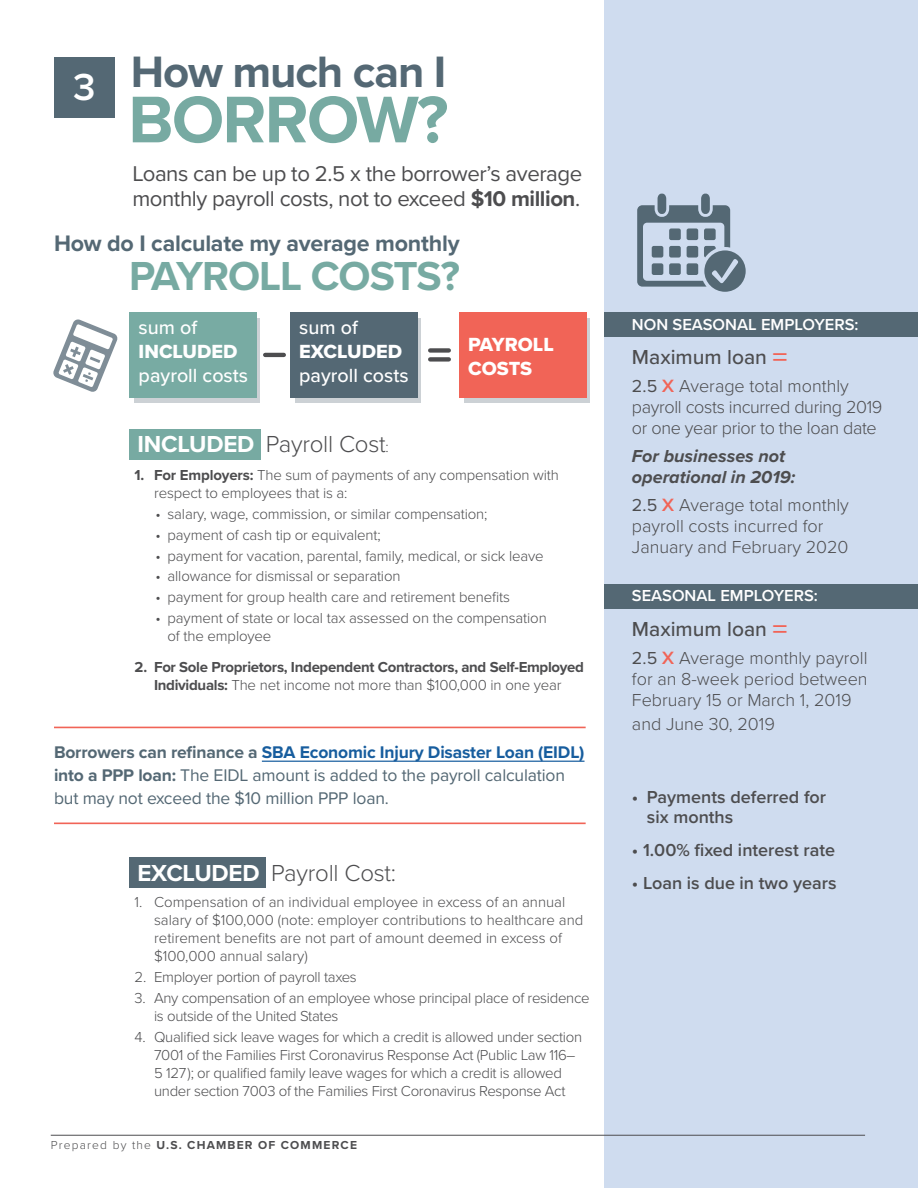
<style>
.page{position:relative;width:918px;height:1188px;background:#fff}
.page>*{position:absolute;margin:0;border:0;box-sizing:border-box;transform-origin:0 0}
.t1{font:700 68.4px "Proxima Nova";letter-spacing:-.025em;color:#77aaa2}
.t2{font:700 45.6px "Proxima Nova";letter-spacing:-.025em;color:#546874}
.t3{font:700 42px "Proxima Nova";letter-spacing:-.025em;color:#77aaa2}
.t4{font:600 39px "Proxima Nova";color:#fff}
.t5{font:300 24px "Proxima Nova";letter-spacing:-.01em;color:#4d4d4f}
.t6{font:700 23.25px "Proxima Nova";letter-spacing:-.01em;color:#546874}
.t7{font:22.2px/25.5px "Proxima Nova";letter-spacing:-.02em;color:#4d4d4f}
.t8{font:500 21px "Proxima Nova";color:#4d4d4f}
.t9{font:500 19.65px "Proxima Nova";color:#fff}
.t10{font:19.65px "Proxima Nova Extrabld";color:#fff}
.t11{font:300 18px/21px "Proxima Nova";color:#4d4d4f}
.t12{font:300 18px/21px "Proxima Nova";letter-spacing:-.02em;color:#4d4d4f}
.t13{font:600 18px/19.5px "Proxima Nova";color:#4d4d4f}
.t14{font:italic 700 18px/21px "Proxima Nova";color:#4d4d4f}
.t15{font:17.55px/22.8px "Proxima Nova";letter-spacing:-.01em;color:#546874}
.t16{font:600 16.5px "Proxima Nova";color:#fff}
.t17{font:300 15px/18px "Proxima Nova";letter-spacing:-.01em;color:#4d4d4f}
.t18{font:700 15px/18px "Proxima Nova";letter-spacing:-.02em;color:#4d4d4f;text-align:center}
.t19{font:700 12px "Proxima Nova";letter-spacing:.1em;color:#4d4d4f}
.s1{font-weight:700}
.s2{font-weight:700;color:#fff}
.s3{font-size:15px}
.s4{font-weight:300}
.s5{font-weight:700;color:#175d9e}
.s6{font-size:30px;color:#f16457}
.s7{font-weight:400}
.s8{font-weight:500;font-size:25.5px;color:#f16457}
</style>
<div class="page">
<div style="left:605px;top:0;width:313px;height:1188px;background:#cfdcef"></div>
<div style="left:605px;top:312px;width:313px;height:25px;background:#546874"></div>
<div style="left:605px;top:584px;width:313px;height:25px;background:#546874"></div>
<hr style="left:51px;top:1135px;width:814px;height:1px;background:#4d4d4f">
<div style="left:134px;top:318px;width:126px;height:84px;background:#ccd1d5"></div>
<svg style="left:295px;top:318px;width:126px;height:84px"></svg>
<svg style="left:464px;top:318px;width:126px;height:84px"></svg>
<svg style="left:53px;top:319px;width:65px;height:73px"></svg>
<div style="left:130px;top:312px;width:127px;height:86px;background:#78aba3"></div>
<div style="left:290px;top:312px;width:127px;height:86px;background:#546874"></div>
<div style="left:459px;top:312px;width:127px;height:86px;background:#f16457"></div>
<hr style="left:265px;top:353px;width:19px;height:4px;background:#4d4d4f">
<div style="left:430px;top:348px;width:19px;height:5px;background:#4d4d4f"></div>
<div style="left:430px;top:357px;width:19px;height:5px;background:#4d4d4f"></div>
<div style="left:130px;top:429px;width:131px;height:30px;background:#77aaa2"></div>
<div style="left:130px;top:858px;width:136px;height:30px;background:#546874"></div>
<svg style="left:637px;top:194px;width:109px;height:98px"></svg>
<div style="left:54px;top:57px;width:61px;height:61px;background:#546874"></div>
<hr style="left:54px;top:727px;width:532px;height:1px;background:#f16457">
<hr style="left:262px;top:761px;width:323px;height:1px;background:#175d9e">
<hr style="left:54px;top:823px;width:532px;height:1px;background:#f16457">
<p class="t4" style="left:73px;top:58px;width:24px">3</p>
<p class="t2" style="left:131px;top:38px;width:317px">How much can I</p>
<p class="t1" style="left:128px;top:69px;width:322px">BORROW?</p>
<p class="t7" style="left:132px;top:160px;width:451px">Loans can be up to 2.5 x the borrower’s average monthly payroll costs, not to exceed <span class="s1">$10 million</span>.</p>
<h3 class="t6" style="left:54px;top:226px;width:407px">How do I calculate my average monthly</h3>
<h3 class="t3" style="left:129px;top:244px;width:332px">PAYROLL COSTS?</h3>
<p class="t9" style="left:139px;top:313px;width:60px">sum of</p>
<p class="t10" style="left:139px;top:337px;width:100px">INCLUDED</p>
<p class="t9" style="left:139px;top:360px;width:111px">payroll costs</p>
<p class="t9" style="left:299px;top:313px;width:60px">sum of</p>
<p class="t10" style="left:299px;top:337px;width:104px">EXCLUDED</p>
<p class="t9" style="left:299px;top:360px;width:111px">payroll costs</p>
<p class="t10" style="left:468px;top:330px;width:87px">PAYROLL</p>
<p class="t10" style="left:468px;top:353px;width:66px">COSTS</p>
<p class="t5" style="left:138px;top:426px;width:253px"><span class="s2">INCLUDED</span> Payroll Cost<span class="s3">:</span></p>
<p class="t17" style="left:154px;top:466px;width:406px;text-indent:-20px"><span class="s1">1. For Employers:</span> The sum of payments of any compensation with respect to employees that is a:</p>
<p class="t17" style="left:156px;top:504px;width:333px">• salary, wage, commission, or similar compensation;</p>
<p class="t17" style="left:156px;top:525px;width:227px">• payment of cash tip or equivalent;</p>
<p class="t17" style="left:156px;top:546px;width:390px">• payment for vacation, parental, family, medical, or sick leave</p>
<p class="t17" style="left:156px;top:566px;width:246px">• allowance for dismissal or separation</p>
<p class="t17" style="left:156px;top:587px;width:356px">• payment for group health care and retirement benefits</p>
<p class="t17" style="left:168px;top:608px;width:381px;text-indent:-12px">• payment of state or local tax assessed on the compensation of the employee</p>
<p class="t18" style="left:135px;top:658px;width:451px">2. For Sole Proprietors, Independent Contractors, and Self-Employed<br>Individuals: <span class="s4">The net income not more than $100,000 in one year</span></p>
<p class="t15" style="left:54px;top:740px;width:532px"><span class="s1">Borrowers can refinance a</span> <span class="s5">SBA Economic Injury Disaster Loan (EIDL) </span><span class="s1">into a PPP loan:</span> The EIDL amount is added to the payroll calculation but may not exceed the $10 million PPP loan.</p>
<p class="t5" style="left:138px;top:855px;width:260px"><span class="s2">EXCLUDED</span> Payroll Cost:</p>
<p class="t17" style="left:154px;top:893px;width:431px;text-indent:-20px">1. Compensation of an individual employee in excess of an annual salary of $100,000 (note: employer contributions to healthcare and retirement benefits are not part of amount deemed in excess of $100,000 annual salary)</p>
<p class="t17" style="left:135px;top:967px;width:224px">2. Employer portion of payroll taxes</p>
<p class="t17" style="left:154px;top:988px;width:437px;text-indent:-20px">3. Any compensation of an employee whose principal place of residence is outside of the United States</p>
<p class="t17" style="left:154px;top:1027px;width:430px;text-indent:-20px">4. Qualified sick leave wages for which a credit is allowed under section 7001 of the Families First Coronavirus Response Act (Public Law 116– 5 127); or qualified family leave wages for which a credit is allowed under section 7003 of the Families First Coronavirus Response Act</p>
<p class="t19" style="left:51px;top:1136px;width:308px"><span class="s4">Prepared by the</span> U.S. CHAMBER OF COMMERCE</p>
<p class="t16" style="left:632px;top:312px;width:228px">NON SEASONAL EMPLOYERS:</p>
<p class="t8" style="left:632px;top:342px;width:157px">Maximum loan <span class="s6">=</span></p>
<p class="t12" style="left:632px;top:375px;width:252px"><span class="s7">2.5</span> <span class="s8">x</span> Average total monthly payroll costs incurred during 2019 or one year prior to the loan date</p>
<p class="t14" style="left:632px;top:445px;width:165px">For businesses not operational in 2019:</p>
<p class="t11" style="left:632px;top:493px;width:218px"><span class="s7">2.5</span> <span class="s8">x</span> Average total monthly payroll costs incurred for<br>January and February 2020</p>
<p class="t16" style="left:632px;top:584px;width:188px">SEASONAL EMPLOYERS:</p>
<p class="t8" style="left:632px;top:613px;width:157px">Maximum loan <span class="s6">=</span></p>
<p class="t11" style="left:632px;top:646px;width:237px;text-align:justify"><span class="s7">2.5</span> <span class="s8">x</span> Average monthly payroll for an 8-week period between February 15 or March 1, 2019</p>
<p class="t11" style="left:632px;top:712px;width:144px">and June 30, 2019</p>
<p class="t13" style="left:647px;top:787px;width:181px;text-indent:-15px">• Payments deferred for six months</p>
<p class="t13" style="left:632px;top:839px;width:205px">• 1.00% fixed interest rate</p>
<p class="t13" style="left:632px;top:872px;width:206px">• Loan is due in two years</p>
</div>
